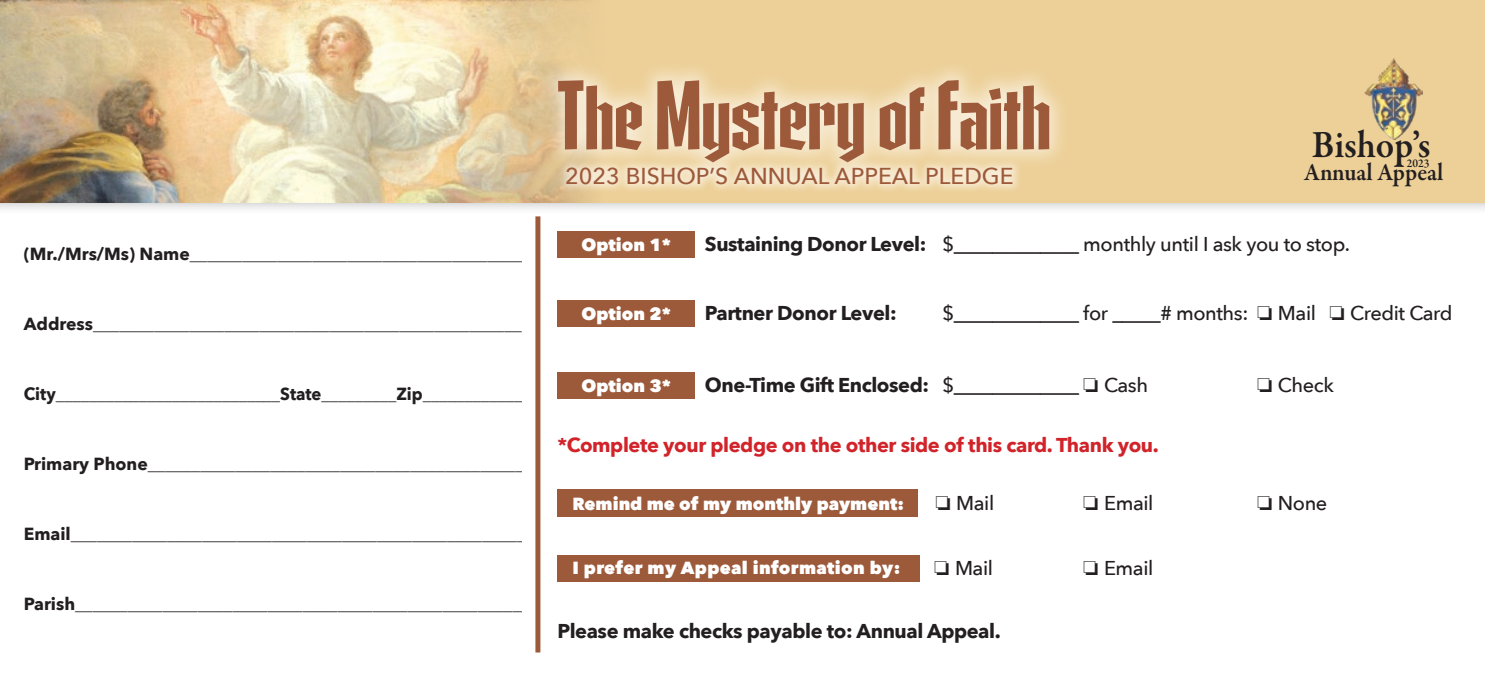
<style>
.page{position:relative;width:1485px;height:675px;background:#fff}
.page>*{position:absolute;margin:0;border:0;box-sizing:border-box;transform-origin:0 0}
.t1{font:600 81.5px "Gandur New";letter-spacing:-.005em;color:#9d5a3b}
.t2{font:600 39.25px "Garamond Premr Pro";color:#231f20;scale:.94 1}
.t3{font:600 25px "Garamond Premr Pro";color:#231f20;scale:.94 1}
.t4{font:500 23px "Avenir Next";color:#9d5a3b}
.t5{font:500 20px "Avenir Next";letter-spacing:-.02em;color:#231f20}
.t6{font:700 20px "Avenir Next";letter-spacing:-.02em;color:#231f20}
.t7{font:700 20px "Avenir Next";letter-spacing:-.02em;color:#d1232a}
.t8{font:17.5px "Avenir Next";color:#231f20}
.t9{font:17.5px "Avenir Next";color:#231f20;scale:.95 1}
.t10{font:800 17.5px "Avenir Next";color:#fff}
.t11{font:800 17.5px "Avenir Next";letter-spacing:.02em;color:#fff}
.t12{font:600 12.25px "Garamond Premr Pro";color:#231f20;scale:.94 1}
.s1{font-weight:700}
.s2{font-size:90.75px}
</style>
<div class="page">
<div style="left:0;top:0;width:1485px;height:216px;background:#231f20;opacity:.35"></div>
<img style="left:0;top:0;width:444px;height:202px">
<div style="left:444px;top:0;width:1041px;height:202px;background:#edd098"></div>
<img style="left:1364px;top:59px;width:58px;height:81px">
<div style="left:537px;top:59px;width:533px;height:123px;background:#fff;opacity:.6"></div>
<div style="left:557px;top:158px;width:466px;height:36px;background:#fff;opacity:.6"></div>
<div style="left:535px;top:216px;width:5px;height:436px;background:#9d5a3b"></div>
<div style="left:557px;top:231px;width:138px;height:27px;background:#9d5a3b"></div>
<div style="left:557px;top:372px;width:138px;height:27px;background:#9d5a3b"></div>
<div style="left:557px;top:490px;width:361px;height:27px;background:#9d5a3b"></div>
<div style="left:557px;top:555px;width:363px;height:27px;background:#9d5a3b"></div>
<div style="left:557px;top:300px;width:138px;height:27px;background:#9d5a3b"></div>
<p class="t8" style="left:24px;top:239px;width:500px"><span class="s1">(Mr./Mrs/Ms) Name</span>______________________________________</p>
<p class="t8" style="left:24px;top:309px;width:500px"><span class="s1">Address</span>_________________________________________________</p>
<p class="t9" style="left:24px;top:379px;width:526px"><span class="s1">City</span>___________________________<span class="s1">State</span>_________<span class="s1">Zip</span>____________</p>
<p class="t8" style="left:24px;top:449px;width:502px"><span class="s1">Primary Phone</span>___________________________________________</p>
<p class="t8" style="left:24px;top:519px;width:504px"><span class="s1">Email</span>____________________________________________________</p>
<p class="t8" style="left:24px;top:589px;width:508px"><span class="s1">Parish</span>____________________________________________________</p>
<h1 class="t1" style="left:558px;top:56px;width:495px"><span class="s2">T</span>he <span class="s2">M</span>ystery of <span class="s2">F</span>aith</h1>
<h3 class="t4" style="left:565px;top:156px;width:450px">2023 BISHOP’S ANNUAL APPEAL PLEDGE</h3>
<h2 class="t2" style="left:1312px;top:121px;width:128px">Bishop’s</h2>
<p class="t12" style="left:1407px;top:155px;width:26px">2023</p>
<h3 class="t3" style="left:1304px;top:157px;width:150px">Annual Appeal</h3>
<p class="t10" style="left:581px;top:234px;width:91px">Option 1*</p>
<p class="t6" style="left:705px;top:227px;width:223px">Sustaining Donor Level:</p>
<p class="t5" style="left:942px;top:227px;width:409px">$_____________ monthly until I ask you to stop.</p>
<p class="t10" style="left:581px;top:303px;width:91px">Option 2*</p>
<p class="t6" style="left:705px;top:295px;width:193px">Partner Donor Level:</p>
<p class="t5" style="left:942px;top:296px;width:512px">$_____________ for _____# months: ❏ Mail ❏ Credit Card</p>
<p class="t10" style="left:581px;top:375px;width:91px">Option 3*</p>
<p class="t6" style="left:705px;top:367px;width:226px">One-Time Gift Enclosed:</p>
<p class="t5" style="left:942px;top:368px;width:207px">$_____________ ❏ Cash</p>
<p class="t5" style="left:1257px;top:368px;width:78px">❏ Check</p>
<p class="t7" style="left:557px;top:428px;width:603px">*Complete your pledge on the other side of this card. Thank you.</p>
<p class="t10" style="left:572px;top:493px;width:333px">Remind me of my monthly payment:</p>
<p class="t11" style="left:572px;top:557px;width:330px">I prefer my Appeal information by:</p>
<p class="t5" style="left:935px;top:486px;width:60px">❏ Mail</p>
<p class="t5" style="left:1083px;top:486px;width:72px">❏ Email</p>
<p class="t5" style="left:1257px;top:486px;width:72px">❏ None</p>
<p class="t5" style="left:934px;top:551px;width:60px">❏ Mail</p>
<p class="t5" style="left:1083px;top:551px;width:72px">❏ Email</p>
<p class="t6" style="left:557px;top:614px;width:445px">Please make checks payable to: Annual Appeal.</p>
</div>
